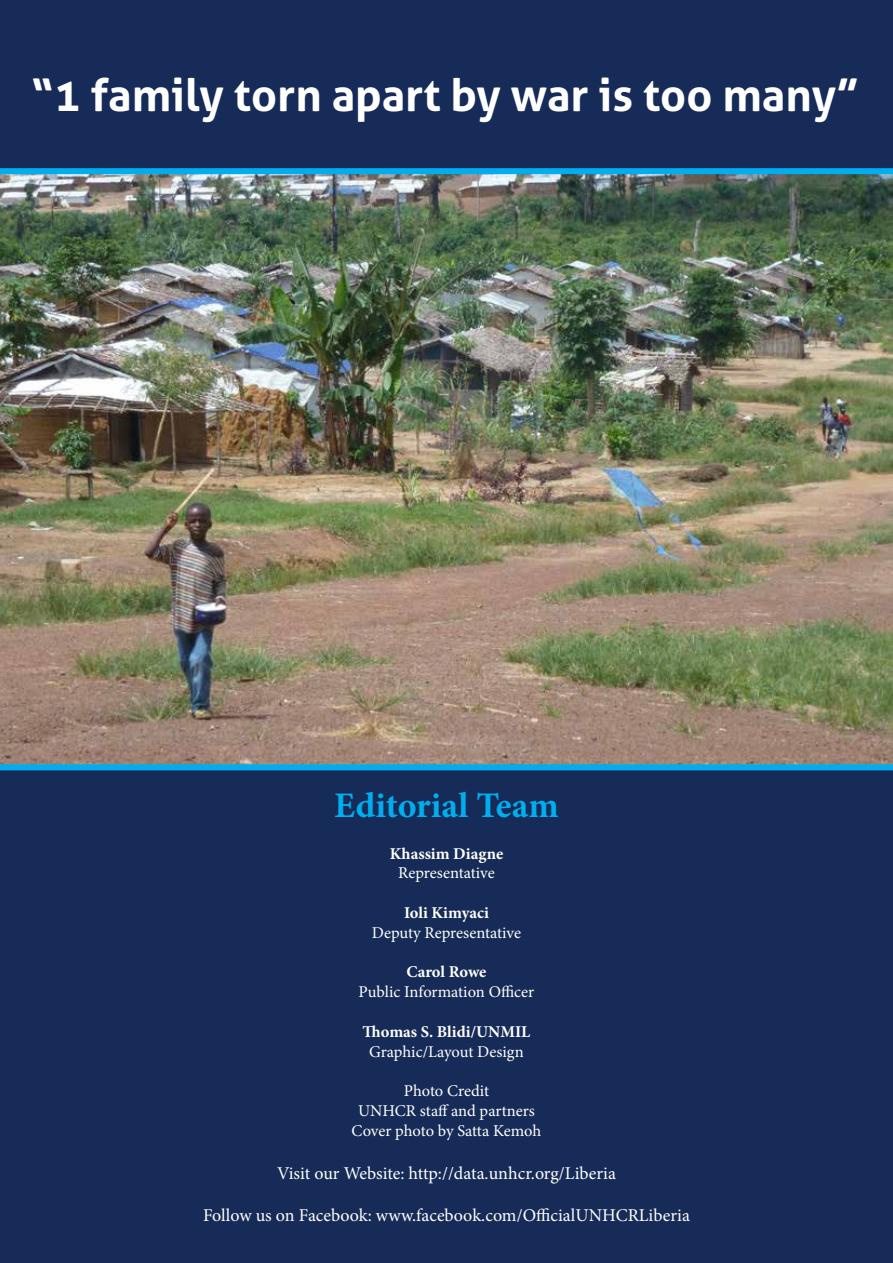
<style>
.page{position:relative;width:893px;height:1263px;background:#162b57}
.page>*{position:absolute;margin:0;border:0;box-sizing:border-box;transform-origin:0 0}
.t1{font:700 45px "Aller";color:#fff}
.t2{font:700 36px "Minion Pro";color:#00aeef}
.t3{font:18px "Minion Pro";color:#fff}
.t4{font:16.5px/19.8px "Minion Pro";letter-spacing:-.005em;color:#fff;text-align:center}
.t5{font:700 16.5px "Minion Pro";color:#fff}
</style>
<div class="page">
<img style="left:0;top:168px;width:893px;height:602px">
<h1 class="t1" style="left:31px;top:68px;width:830px">“1 family torn apart by war is too many”</h1>
<h2 class="t2" style="left:334px;top:780px;width:226px">Editorial Team</h2>
<p class="t5" style="left:390px;top:842px;width:115px">Khassim Diagne</p>
<p class="t4" style="left:398px;top:863px;width:98px">Representative</p>
<p class="t5" style="left:404px;top:901px;width:86px">Ioli Kimyaci</p>
<p class="t4" style="left:372px;top:923px;width:151px">Deputy Representative</p>
<p class="t5" style="left:406px;top:960px;width:82px">Carol Rowe</p>
<p class="t4" style="left:359px;top:982px;width:177px">Public Information Officer</p>
<p class="t5" style="left:363px;top:1020px;width:169px">Thomas S. Blidi/UNMIL</p>
<p class="t4" style="left:369px;top:1041px;width:156px">Graphic/Layout Design</p>
<p class="t4" style="left:352px;top:1081px;width:191px">Photo Credit<br>UNHCR staff and partners<br>Cover photo by Satta Kemoh</p>
<p class="t3" style="left:277px;top:1161px;width:340px">Visit our Website: http://data.unhcr.org/Liberia</p>
<p class="t3" style="left:203px;top:1203px;width:488px">Follow us on Facebook: www.facebook.com/OfficialUNHCRLiberia</p>
</div>
